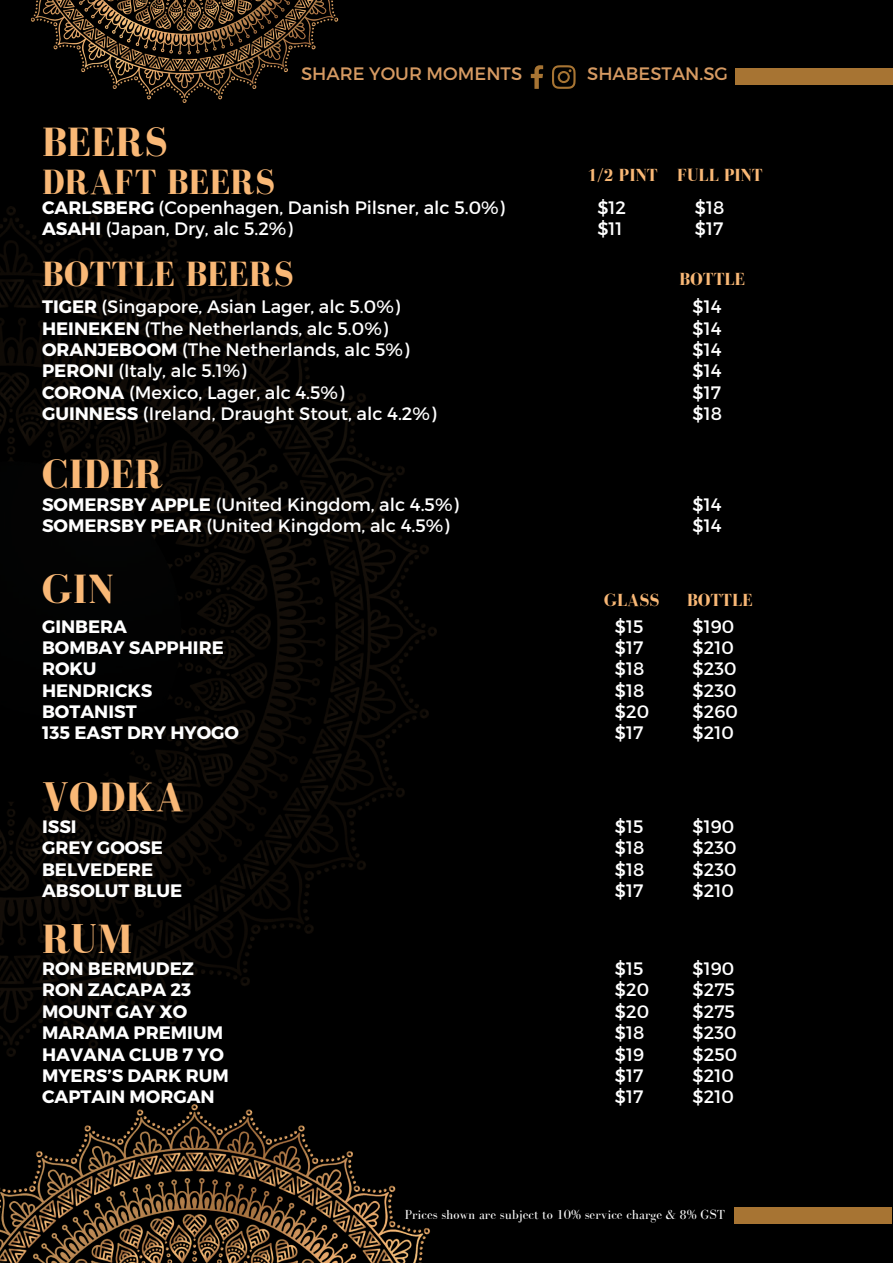
<style>
.page{position:relative;width:893px;height:1264px;background:#fff}
.page>*{position:absolute;margin:0;border:0;box-sizing:border-box;transform-origin:0 0}
.t1{font:700 42px "Bodoni FLF";letter-spacing:.01em;color:#f9b876}
.t2{font:700 36px "Bodoni FLF";letter-spacing:.01em;color:#f9b876}
.t3{font:18px/21.3px "Montserrat";color:#fff}
.t4{font:700 18px/21.3px "Montserrat";color:#fff}
.t5{font:700 18px "Bodoni FLF";color:#f9b876}
.t6{font:18px "Montserrat";color:#d69a62}
.t7{font:13.5px "Bodoni FLF";color:#fff}
.s1{font-weight:700}
</style>
<div class="page">
<div style="left:0;top:0;width:892px;height:1262px;background:#000"></div>
<img style="left:0;top:1104px;width:430px;height:158px">
<div style="left:734px;top:1207px;width:157px;height:16px;background:#a77433"></div>
<img style="left:0;top:206px;width:436px;height:850px">
<div style="left:735px;top:69px;width:157px;height:16px;background:#a77433"></div>
<img style="left:30px;top:0;width:309px;height:102px">
<svg style="left:552px;top:65px;width:23px;height:24px"></svg>
<svg style="left:530px;top:65px;width:13px;height:24px"></svg>
<h1 class="t1" style="left:42px;top:119px;width:127px">BEERS</h1>
<h2 class="t2" style="left:42px;top:162px;width:235px">DRAFT BEERS</h2>
<p class="t6" style="left:301px;top:62px;width:223px">SHARE YOUR MOMENTS</p>
<p class="t6" style="left:587px;top:62px;width:142px">SHABESTAN.SG</p>
<p class="t5" style="left:587px;top:165px;width:177px">1/2 PINT FULL PINT</p>
<p class="t3" style="left:42px;top:196px;width:464px"><span class="s1">CARLSBERG</span> (Copenhagen, Danish Pilsner, alc 5.0%)<br><span class="s1">ASAHI</span> (Japan, Dry, alc 5.2%)</p>
<p class="t3" style="left:694px;top:196px;width:31px">$18 $17</p>
<p class="t3" style="left:597px;top:196px;width:30px">$12 $11</p>
<h2 class="t2" style="left:42px;top:254px;width:253px">BOTTLE BEERS</h2>
<p class="t5" style="left:679px;top:269px;width:67px">BOTTLE</p>
<p class="t3" style="left:42px;top:295px;width:395px"><span class="s1">TIGER</span> (Singapore, Asian Lager, alc 5.0%)<br><span class="s1">HEINEKEN</span> (The Netherlands, alc 5.0%)<br><span class="s1">ORANJEBOOM</span> (The Netherlands, alc 5%)<br><span class="s1">PERONI</span> (Italy, alc 5.1%)<br><span class="s1">CORONA</span> (Mexico, Lager, alc 4.5%)<br><span class="s1">GUINNESS</span> (Ireland, Draught Stout, alc 4.2%)</p>
<p class="t3" style="left:692px;top:295px;width:31px;text-align:justify">$14 $14 $14 $14 $17 $18</p>
<h1 class="t1" style="left:42px;top:451px;width:122px">CIDER</h1>
<p class="t3" style="left:42px;top:492px;width:418px"><span class="s1">SOMERSBY APPLE</span> (United Kingdom, alc 4.5%)<br><span class="s1">SOMERSBY PEAR</span> (United Kingdom, alc 4.5%)</p>
<p class="t3" style="left:692px;top:492px;width:30px">$14 $14</p>
<h1 class="t1" style="left:42px;top:566px;width:73px">GIN</h1>
<p class="t5" style="left:604px;top:589px;width:57px">GLASS</p>
<p class="t4" style="left:42px;top:614px;width:198px">GINBERA<br>BOMBAY SAPPHIRE<br>ROKU<br>HENDRICKS<br>BOTANIST<br>135 EAST DRY HYOGO</p>
<p class="t3" style="left:615px;top:614px;width:36px">$15 $17 $18 $18 $20 $17</p>
<h1 class="t1" style="left:42px;top:774px;width:143px">VODKA</h1>
<p class="t4" style="left:42px;top:815px;width:142px">ISSI<br>GREY GOOSE<br>BELVEDERE<br>ABSOLUT BLUE</p>
<p class="t3" style="left:615px;top:815px;width:31px;text-align:justify">$15 $18 $18 $17</p>
<h1 class="t1" style="left:42px;top:916px;width:92px">RUM</h1>
<p class="t4" style="left:42px;top:957px;width:188px">RON BERMUDEZ<br>RON ZACAPA 23<br>MOUNT GAY XO<br>MARAMA PREMIUM<br>HAVANA CLUB 7 YO<br>MYERS’S DARK RUM<br>CAPTAIN MORGAN</p>
<p class="t3" style="left:615px;top:957px;width:36px">$15 $20 $20 $18 $19 $17 $17</p>
<p class="t5" style="left:687px;top:589px;width:67px">BOTTLE</p>
<p class="t3" style="left:692px;top:614px;width:47px">$190 $210 $230 $230 $260 $210</p>
<p class="t3" style="left:692px;top:815px;width:45px">$190 $230 $230 $210</p>
<p class="t3" style="left:692px;top:957px;width:46px">$190 $275 $275 $230 $250 $210 $210</p>
<p class="t7" style="left:405px;top:1207px;width:322px">Prices shown are subject to 10% service charge &amp; 8% GST</p>
</div>
